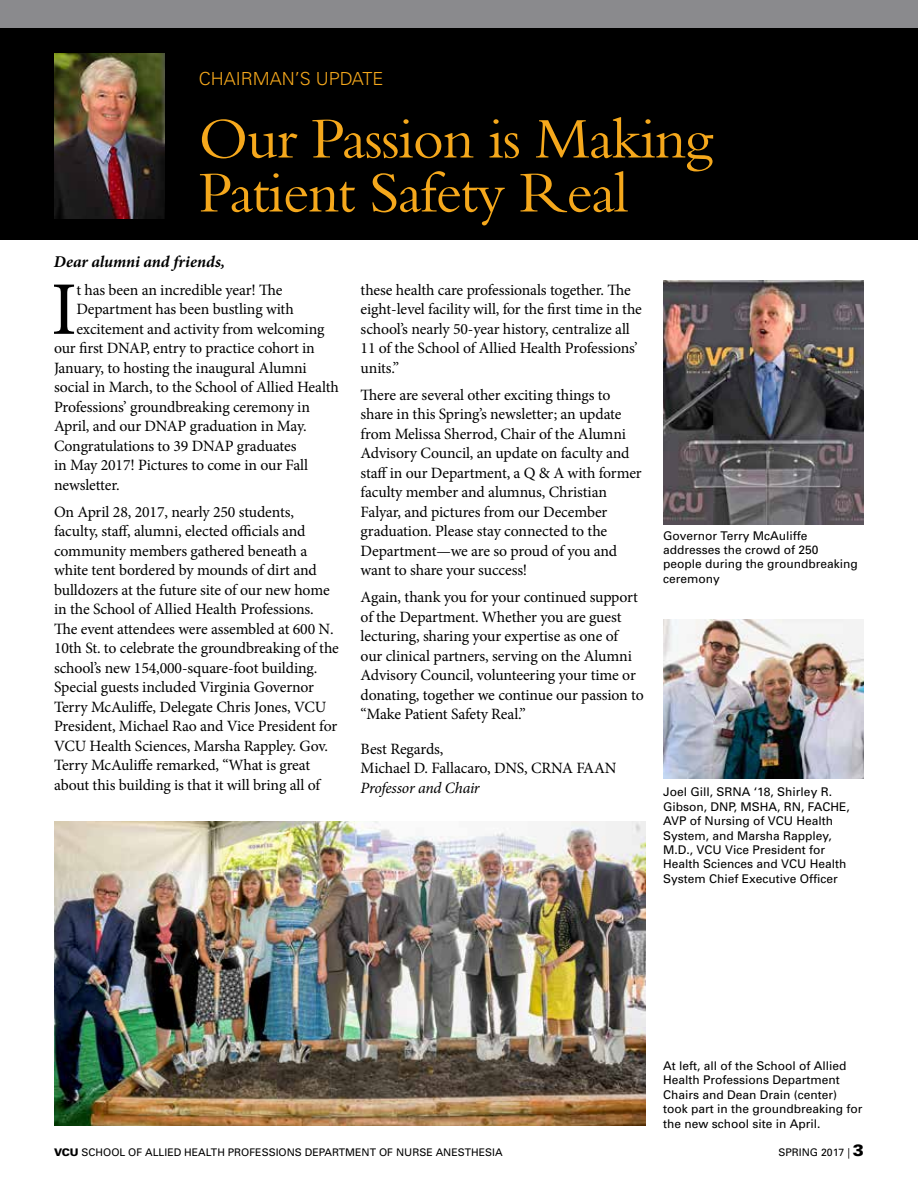
<style>
.page{position:relative;width:918px;height:1188px;background:#fff}
.page>*{position:absolute;margin:0;border:0;box-sizing:border-box;transform-origin:0 0}
.t1{font:75.75px "Minion Pro";color:#000}
.t2{font:60px/54px "Bembo Std";letter-spacing:-.02em;color:#f5a81c}
.t3{font:300 18px "Univers";color:#f5a81c}
.t4{font:italic 700 16.5px "Minion Pro";letter-spacing:-.005em;color:#000}
.t5{font:15.75px/19.5px "Minion Pro";letter-spacing:-.01em;color:#000}
.t6{font:italic 15.75px "Minion Pro";letter-spacing:-.02em;color:#000}
.t7{font:12px/14.4px "Univers";color:#000}
.t8{font:10.5px "Univers";color:#000}
.s1{font-weight:900}
.s2{font-weight:900;font-size:16.5px}
</style>
<div class="page">
<div style="left:0;top:0;width:918px;height:240px;background:#000"></div>
<div style="left:0;top:0;width:918px;height:27px;background:#8a8a8d"></div>
<img style="left:54px;top:54px;width:110px;height:165px">
<img style="left:54px;top:821px;width:592px;height:305px">
<img style="left:663px;top:619px;width:201px;height:159px">
<img style="left:663px;top:280px;width:201px;height:245px">
<p class="t3" style="left:199px;top:68px;width:186px">CHAIRMAN’S UPDATE</p>
<h2 class="t2" style="left:199px;top:111px;width:516px">Our Passion is Making<br>Patient Safety Real</h2>
<p class="t4" style="left:54px;top:250px;width:173px">Dear alumni and friends,</p>
<h1 class="t1" style="left:51px;top:259px;width:27px">I</h1>
<p class="t5" style="left:76px;top:280px;width:208px">t has been an incredible year! The</p>
<p class="t5" style="left:76px;top:300px;width:219px">Department has been bustling with</p>
<p class="t5" style="left:76px;top:319px;width:250px">excitement and activity from welcoming</p>
<p class="t5" style="left:54px;top:339px;width:262px">our first DNAP, entry to practice cohort in</p>
<p class="t5" style="left:54px;top:358px;width:254px">January, to hosting the inaugural Alumni</p>
<p class="t5" style="left:54px;top:378px;width:287px">social in March, to the School of Allied Health</p>
<p class="t5" style="left:54px;top:397px;width:258px">Professions’ groundbreaking ceremony in</p>
<p class="t5" style="left:54px;top:417px;width:254px">April, and our DNAP graduation in May.</p>
<p class="t5" style="left:54px;top:436px;width:244px">Congratulations to 39 DNAP graduates</p>
<p class="t5" style="left:54px;top:456px;width:256px">in May 2017! Pictures to come in our Fall</p>
<p class="t5" style="left:54px;top:475px;width:67px">newsletter.</p>
<p class="t5" style="left:54px;top:502px;width:286px">On April 28, 2017, nearly 250 students, faculty, staff, alumni, elected officials and community members gathered beneath a white tent bordered by mounds of dirt and bulldozers at the future site of our new home in the School of Allied Health Professions.<br>The event attendees were assembled at 600 N.<br>10th St. to celebrate the groundbreaking of the school’s new 154,000-square-foot building.<br>Special guests included Virginia Governor Terry McAuliffe, Delegate Chris Jones, VCU President, Michael Rao and Vice President for VCU Health Sciences, Marsha Rappley. Gov.<br>Terry McAuliffe remarked, “What is great about this building is that it will bring all of</p>
<p class="t5" style="left:361px;top:280px;width:283px">these health care professionals together. The eight-level facility will, for the first time in the school’s nearly 50-year history, centralize all 11 of the School of Allied Health Professions’ units.”</p>
<p class="t5" style="left:361px;top:385px;width:283px">There are several other exciting things to share in this Spring’s newsletter; an update from Melissa Sherrod, Chair of the Alumni Advisory Council, an update on faculty and staff in our Department, a Q &amp; A with former faculty member and alumnus, Christian Falyar, and pictures from our December graduation. Please stay connected to the Department—we are so proud of you and want to share your success!</p>
<p class="t5" style="left:361px;top:588px;width:285px">Again, thank you for your continued support of the Department. Whether you are guest lecturing, sharing your expertise as one of our clinical partners, serving on the Alumni Advisory Council, volunteering your time or donating, together we continue our passion to “Make Patient Safety Real.”</p>
<p class="t5" style="left:361px;top:739px;width:257px">Best Regards,<br>Michael D. Fallacaro, DNS, CRNA FAAN</p>
<p class="t6" style="left:361px;top:777px;width:121px">Professor and Chair</p>
<p class="t7" style="left:663px;top:528px;width:196px">Governor Terry McAuliffe addresses the crowd of 250 people during the groundbreaking ceremony</p>
<p class="t7" style="left:663px;top:785px;width:188px">Joel Gill, SRNA ‘18, Shirley R.<br>Gibson, DNP, MSHA, RN, FACHE,<br>AVP of Nursing of VCU Health<br>System, and Marsha Rappley,<br>M.D., VCU Vice President for<br>Health Sciences and VCU Health<br>System Chief Executive Officer</p>
<p class="t7" style="left:663px;top:1059px;width:201px">At left, all of the School of Allied<br>Health Professions Department<br>Chairs and Dean Drain (center) took part in the groundbreaking for the new school site in April.</p>
<p class="t8" style="left:54px;top:1146px;width:450px"><span class="s1">VCU</span> SCHOOL OF ALLIED HEALTH PROFESSIONS DEPARTMENT OF NURSE ANESTHESIA</p>
<p class="t8" style="left:778px;top:1146px;width:87px">SPRING 2017 | <span class="s2">3</span></p>
</div>
